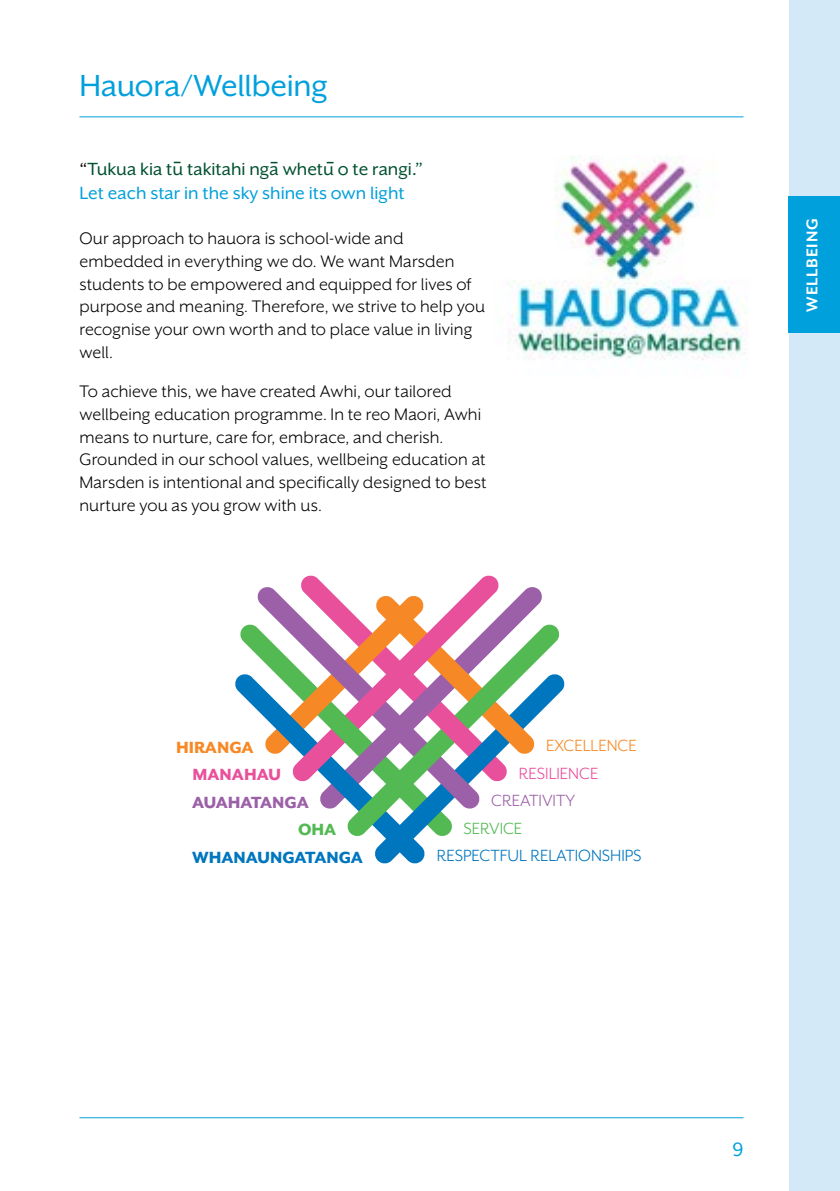
<style>
.page{position:relative;width:840px;height:1191px;background:#fff}
.page>*{position:absolute;margin:0;border:0;box-sizing:border-box;transform-origin:0 0}
.t1{font:35px "Mr Eaves XL San OT";letter-spacing:-.01em;color:#00a0dc}
.t2{font:22px "Mr Eaves XL San OT";color:#00a0dc}
.t3{font:20.2px/23.8px "Mr Eaves XL San OT";color:#00502f}
.t4{font:19.2px/22.6px "Mr Eaves XL San OT";letter-spacing:.005em;color:#000}
.t5{font:18.6px "Mr Eaves XL San OT";color:#0076be}
.t6{font:800 18.6px "Mr Eaves XL San OT";color:#0076be}
.t7{font:800 18.6px "Mr Eaves XL San OT";letter-spacing:-.02em;color:#9c60a8}
.t8{font:18.6px "Mr Eaves XL San OT";color:#f68926}
.t9{font:18.6px "Mr Eaves XL San OT";color:#e9509c}
.t10{font:18.6px "Mr Eaves XL San OT";color:#9c60a8}
.t11{font:800 18.6px "Mr Eaves XL San OT";color:#f68926}
.t12{font:800 18.6px "Mr Eaves XL San OT";color:#e9509c}
.t13{font:18.6px "Mr Eaves XL San OT";color:#52b953}
.t14{font:800 18.6px "Mr Eaves XL San OT";color:#52b953}
.t15{font:700 18px "Mr Eaves XL Mod OT";letter-spacing:.045em;color:#fff}
.s1{font-size:20px;color:#000}
.s2{color:#00a0dc}
</style>
<div class="page">
<hr style="left:79px;top:1117px;width:664px;height:1px;background:#00a0dc">
<div style="left:788px;top:0;width:51px;height:1191px;background:#d4e9f8"></div>
<hr style="left:79px;top:116px;width:664px;height:1px;background:#00a0dc">
<div style="left:788px;top:197px;width:51px;height:136px;background:#00a0dc"></div>
<img style="left:508px;top:155px;width:240px;height:205px">
<svg style="left:301px;top:575px;width:198px;height:20px"></svg>
<svg style="left:235px;top:595px;width:330px;height:269px"></svg>
<h1 class="t1" style="left:79px;top:66px;width:250px">Hauora/Wellbeing</h1>
<p class="t3" style="left:79px;top:157px;width:345px"><span class="s1">“</span>Tukua kia tu takitahi nga whetu o te rangi.”<br><span class="s2">Let each star in the sky shine its own light</span></p>
<p class="t4" style="left:79px;top:227px;width:407px">Our approach to hauora is school-wide and embedded in everything we do. We want Marsden students to be empowered and equipped for lives of purpose and meaning. Therefore, we strive to help you recognise your own worth and to place value in living well.</p>
<p class="t4" style="left:79px;top:380px;width:408px">To achieve this, we have created Awhi, our tailored wellbeing education programme. In te reo Maori, Awhi means to nurture, care for, embrace, and cherish.<br>Grounded in our school values, wellbeing education at Marsden is intentional and specifically designed to best nurture you as you grow with us.</p>
<p class="t11" style="left:176px;top:736px;width:79px">HIRANGA</p>
<p class="t12" style="left:192px;top:764px;width:90px">MANAHAU</p>
<p class="t7" style="left:192px;top:791px;width:118px">AUAHATANGA</p>
<p class="t14" style="left:298px;top:819px;width:40px">OHA</p>
<p class="t6" style="left:192px;top:846px;width:172px">WHANAUNGATANGA</p>
<p class="t8" style="left:545px;top:735px;width:92px">EXCELLENCE</p>
<p class="t9" style="left:518px;top:762px;width:81px">RESILIENCE</p>
<p class="t10" style="left:491px;top:790px;width:85px">CREATIVITY</p>
<p class="t13" style="left:463px;top:818px;width:60px">SERVICE</p>
<p class="t5" style="left:436px;top:845px;width:206px">RESPECTFUL RELATIONSHIPS</p>
<p class="t15" style="left:801px;top:311px;width:95px;rotate:-90deg">WELLBEING</p>
<p class="t2" style="left:732px;top:1137px;width:13px">9</p>
</div>
